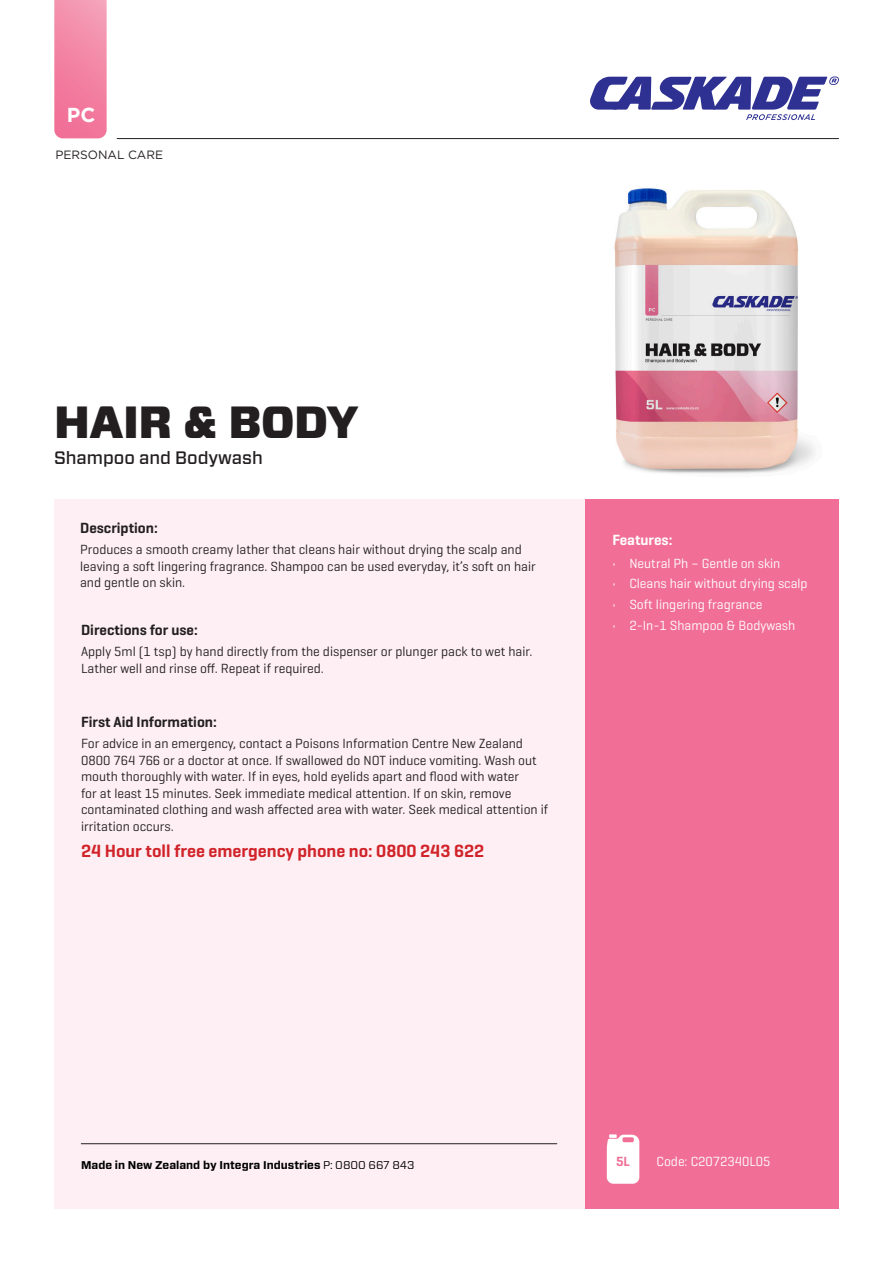
<style>
.page{position:relative;width:893px;height:1263px;background:#fff}
.page>*{position:absolute;margin:0;border:0;box-sizing:border-box;transform-origin:0 0}
.t1{font:900 45px "Vitesse Sans";letter-spacing:-.01em;color:#231f20}
.t2{font:700 20.25px "Gotham";color:#fff}
.t3{font:600 18px "Geogrotesque";color:#d1232a}
.t4{font:500 18px "Vitesse Sans";color:#231f20}
.t5{font:600 15px "Geogrotesque";color:#231f20}
.t6{font:600 15px "Geogrotesque";color:#fff}
.t7{font:13.5px/16.5px "Geogrotesque";color:#231f20}
.t8{font:13.5px "Geogrotesque";color:#fff}
.t9{font:600 13.5px "Geogrotesque";color:#f16f97}
.t10{font:12px "Gotham";color:#231f20}
.t11{font:700 11.25px "Vitesse Sans";color:#000}
.s1{font-weight:400}
</style>
<div class="page">
<svg style="left:54px;top:0;width:53px;height:138px;background:#f286a5"></svg>
<img style="left:540px;top:188px;width:299px;height:312px">
<div style="left:584px;top:500px;width:255px;height:709px;background:#f16f97"></div>
<div style="left:54px;top:500px;width:530px;height:709px;background:#fdeff3"></div>
<hr style="left:117px;top:138px;width:722px;height:1px;background:#231f20">
<svg style="left:590px;top:77px;width:249px;height:43px"></svg>
<hr style="left:81px;top:1143px;width:476px;height:1px;background:#231f20">
<svg style="left:607px;top:1134px;width:32px;height:50px;background:#fdf2f5"></svg>
<p class="t2" style="left:67px;top:104px;width:30px">PC</p>
<p class="t10" style="left:56px;top:148px;width:109px">PERSONAL CARE</p>
<p class="t1" style="left:54px;top:392px;width:306px">HAIR &amp; BODY</p>
<p class="t4" style="left:54px;top:446px;width:210px">Shampoo and Bodywash</p>
<p class="t5" style="left:80px;top:519px;width:79px">Description:</p>
<p class="t7" style="left:80px;top:541px;width:457px">Produces a smooth creamy lather that cleans hair without drying the scalp and leaving a soft lingering fragrance. Shampoo can be used everyday, it’s soft on hair and gentle on skin.</p>
<p class="t5" style="left:81px;top:621px;width:118px">Directions for use:</p>
<p class="t7" style="left:81px;top:643px;width:453px">Apply 5ml (1 tsp) by hand directly from the dispenser or plunger pack to wet hair.<br>Lather well and rinse off. Repeat if required.</p>
<p class="t5" style="left:81px;top:713px;width:137px">First Aid Information:</p>
<p class="t7" style="left:81px;top:735px;width:469px">For advice in an emergency, contact a Poisons Information Centre New Zealand 0800 764 766 or a doctor at once. If swallowed do NOT induce vomiting. Wash out mouth thoroughly with water. If in eyes, hold eyelids apart and flood with water<br>for at least 15 minutes. Seek immediate medical attention. If on skin, remove contaminated clothing and wash affected area with water. Seek medical attention if irritation occurs.</p>
<p class="t3" style="left:81px;top:839px;width:405px">24 Hour toll free emergency phone no: 0800 243 622</p>
<p class="t6" style="left:612px;top:530px;width:62px">Features:</p>
<p class="t8" style="left:612px;top:554px;width:170px">• Neutral Ph – Gentle on skin</p>
<p class="t8" style="left:612px;top:575px;width:197px">• Cleans hair without drying scalp</p>
<p class="t8" style="left:612px;top:596px;width:152px">• Soft lingering fragrance</p>
<p class="t8" style="left:612px;top:617px;width:185px">• 2-In-1 Shampoo &amp; Bodywash</p>
<p class="t11" style="left:81px;top:1157px;width:335px">Made in New Zealand by Integra Industries <span class="s1">P: 0800 667 843</span></p>
<p class="t9" style="left:616px;top:1153px;width:16px">5L</p>
<p class="t8" style="left:657px;top:1153px;width:116px">Code: C2072340L05</p>
</div>
